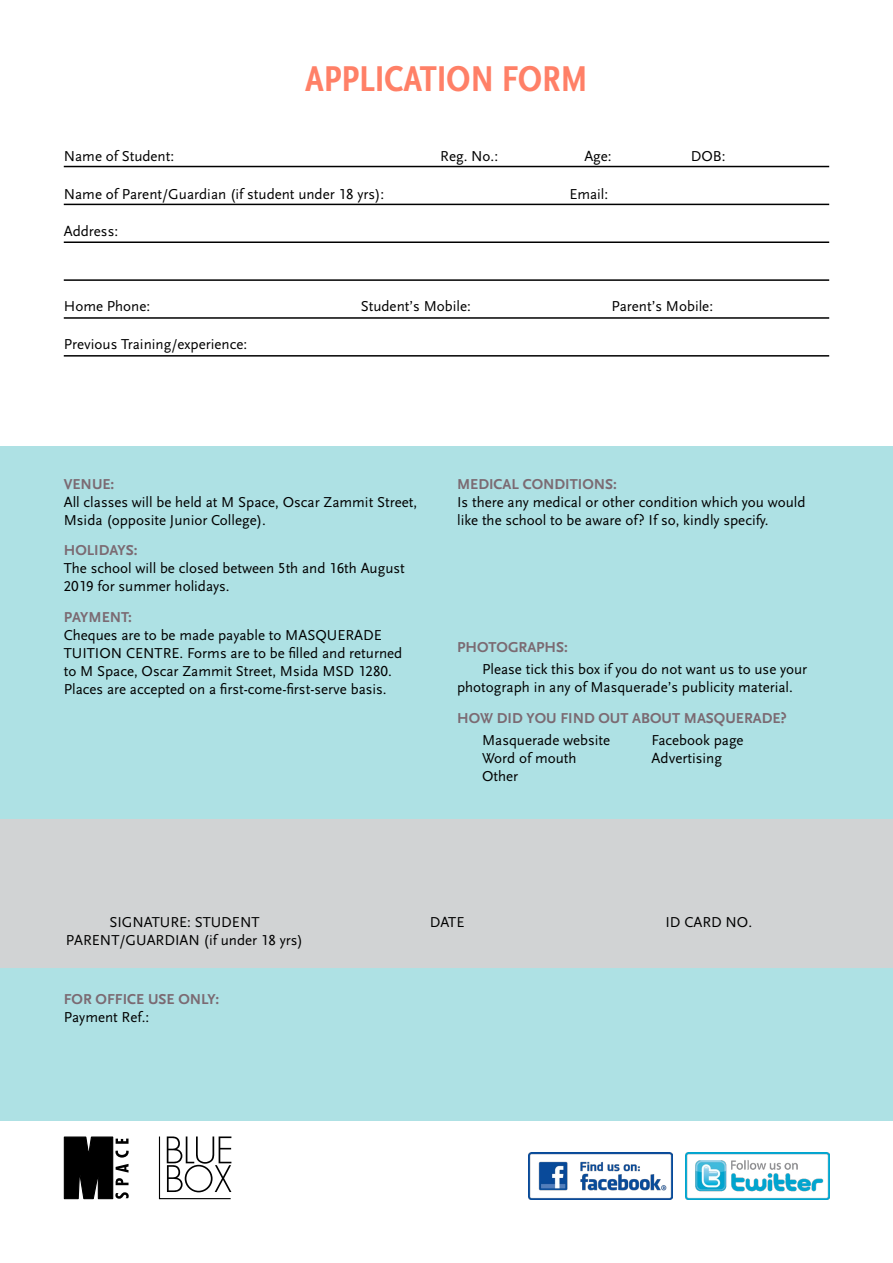
<style>
.page{position:relative;width:893px;height:1263px;background:#fff}
.page>*{position:absolute;margin:0;border:0;box-sizing:border-box;transform-origin:0 0}
.t1{font:700 condensed 37.5px "Scala Sans Pro";color:#ff8067}
.t2{font:15px/18px "Scala Sans Pro";color:#000}
.t3{font:700 15px "Scala Sans Pro";color:#7b6a72}
</style>
<div class="page">
<div style="left:0;top:446px;width:893px;height:374px;background:#aee1e4"></div>
<div style="left:0;top:967px;width:893px;height:153px;background:#aee1e4"></div>
<svg style="left:63px;top:1136px;width:66px;height:64px"></svg>
<svg style="left:158px;top:1136px;width:74px;height:64px"></svg>
<img style="left:685px;top:1152px;width:144px;height:48px">
<img style="left:528px;top:1152px;width:144px;height:48px">
<hr style="left:64px;top:166px;width:765px;height:1px;background:#000">
<hr style="left:64px;top:204px;width:765px;height:1px;background:#000">
<hr style="left:64px;top:241px;width:765px;height:2px;background:#000">
<hr style="left:64px;top:279px;width:765px;height:2px;background:#000">
<hr style="left:64px;top:317px;width:765px;height:2px;background:#000">
<hr style="left:64px;top:355px;width:765px;height:2px;background:#000">
<div style="left:0;top:819px;width:893px;height:148px;background:#d1d3d4"></div>
<h1 class="t1" style="left:305px;top:57px;width:284px">APPLICATION FORM</h1>
<p class="t2" style="left:64px;top:147px;width:112px">Name of Student:</p>
<p class="t2" style="left:440px;top:147px;width:59px">Reg. No.:</p>
<p class="t2" style="left:584px;top:147px;width:29px">Age:</p>
<p class="t2" style="left:691px;top:147px;width:36px">DOB:</p>
<p class="t2" style="left:64px;top:185px;width:322px">Name of Parent/Guardian (if student under 18 yrs):</p>
<p class="t2" style="left:569px;top:185px;width:40px">Email:</p>
<p class="t2" style="left:64px;top:222px;width:56px">Address:</p>
<p class="t2" style="left:64px;top:297px;width:88px">Home Phone:</p>
<p class="t2" style="left:361px;top:297px;width:112px">Student’s Mobile:</p>
<p class="t2" style="left:611px;top:297px;width:103px">Parent’s Mobile:</p>
<p class="t2" style="left:64px;top:335px;width:185px">Previous Training/experience:</p>
<p class="t3" style="left:64px;top:475px;width:52px">VENUE:</p>
<p class="t2" style="left:64px;top:493px;width:355px">All classes will be held at M Space, Oscar Zammit Street,<br>Msida (opposite Junior College).</p>
<p class="t3" style="left:64px;top:542px;width:75px">HOLIDAYS:</p>
<p class="t2" style="left:64px;top:559px;width:342px">The school will be closed between 5th and 16th August<br>2019 for summer holidays.</p>
<p class="t3" style="left:64px;top:608px;width:70px">PAYMENT:</p>
<p class="t2" style="left:64px;top:626px;width:340px">Cheques are to be made payable to MASQUERADE TUITION CENTRE. Forms are to be filled and returned to M Space, Oscar Zammit Street, Msida MSD 1280.<br>Places are accepted on a first-come-first-serve basis.</p>
<p class="t3" style="left:457px;top:475px;width:161px">MEDICAL CONDITIONS:</p>
<p class="t2" style="left:457px;top:493px;width:350px">Is there any medical or other condition which you would like the school to be aware of? If so, kindly specify.</p>
<p class="t3" style="left:457px;top:638px;width:112px">PHOTOGRAPHS:</p>
<p class="t2" style="left:457px;top:660px;width:352px;text-indent:25px">Please tick this box if you do not want us to use your photograph in any of Masquerade’s publicity material.</p>
<p class="t3" style="left:457px;top:709px;width:331px">HOW DID YOU FIND OUT ABOUT MASQUERADE?</p>
<p class="t2" style="left:482px;top:731px;width:130px">Masquerade website</p>
<p class="t2" style="left:652px;top:731px;width:93px">Facebook page</p>
<p class="t2" style="left:482px;top:749px;width:96px">Word of mouth</p>
<p class="t2" style="left:652px;top:749px;width:72px">Advertising</p>
<p class="t2" style="left:482px;top:767px;width:38px">Other</p>
<p class="t2" style="left:66px;top:913px;width:239px;text-align:center">SIGNATURE: STUDENT<br>PARENT/GUARDIAN (if under 18 yrs)</p>
<p class="t2" style="left:430px;top:913px;width:36px">DATE</p>
<p class="t2" style="left:665px;top:913px;width:88px">ID CARD NO.</p>
<p class="t3" style="left:64px;top:990px;width:157px">FOR OFFICE USE ONLY:</p>
<p class="t2" style="left:64px;top:1008px;width:87px">Payment Ref.:</p>
</div>
